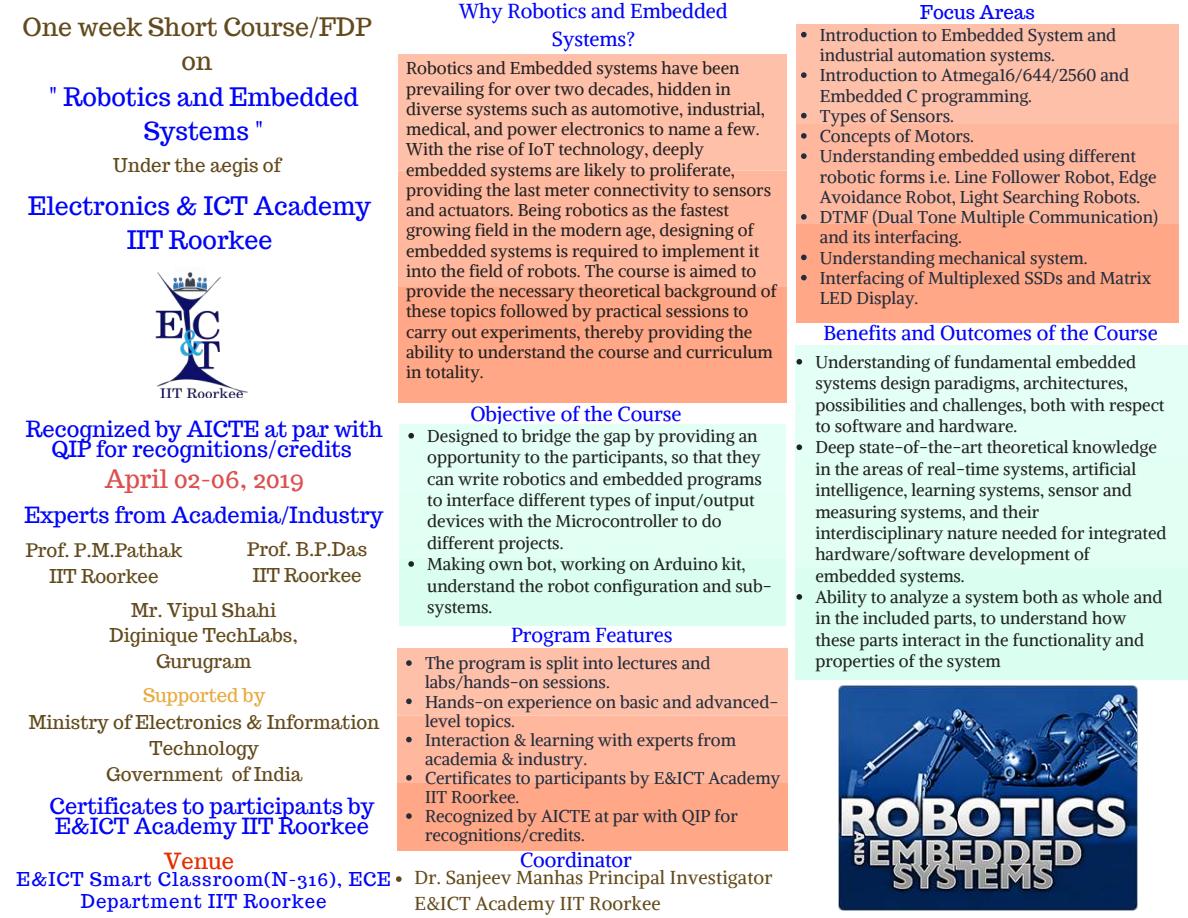
<style>
.page{position:relative;width:1188px;height:918px;background:#fff}
.page>*{position:absolute;margin:0;border:0;box-sizing:border-box;transform-origin:0 0}
.t1{font:24.9px/33.8px "Trocchi";color:#0004f7;text-align:center}
.t2{font:24.9px/33.8px "Trocchi";color:#634a1c;text-align:center}
.t3{font:24.9px "Trocchi";color:#dd5050}
.t4{font:21.75px/20.2px "Trocchi";color:#0004f7;text-align:center}
.t5{font:21.75px "Trocchi";color:#e42e00}
.t6{font:20.25px/28.2px "Alike";color:#0004f7;text-align:center}
.t7{font:18.6px/25.8px "Trocchi";color:#634a1c;text-align:center}
.t8{font:18.6px/25.8px "Alike";letter-spacing:.01em;color:#634a1c}
.t9{font:18.6px/22.5px "Trocchi";letter-spacing:.05em;color:#0004f7;text-align:center}
.t10{font:18.6px "Trocchi";color:#e7ab43}
.t11{font:18.6px "Trocchi";color:#0004f7}
.t12{font:17.1px/20.2px "Alike";color:#222}
.t13{font:17.1px/20.2px "Alike";color:#242d3c}
</style>
<div class="page">
<img style="left:155px;top:272px;width:93px;height:125px">
<div style="left:795px;top:345px;width:393px;height:334px;background:#dafff1"></div>
<div style="left:795px;top:457px;width:393px;height:111px;background:#e1fff3"></div>
<div style="left:795px;top:345px;width:393px;height:112px;background:#e4fff5"></div>
<div style="left:397px;top:648px;width:390px;height:202px;background:#ffa786"></div>
<div style="left:397px;top:716px;width:390px;height:67px;background:#ffb89e"></div>
<div style="left:397px;top:648px;width:390px;height:67px;background:#ffc0a9"></div>
<div style="left:399px;top:424px;width:387px;height:201px;background:#dafff1"></div>
<div style="left:399px;top:491px;width:387px;height:67px;background:#e1fff3"></div>
<div style="left:399px;top:424px;width:387px;height:67px;background:#e4fff5"></div>
<div style="left:398px;top:54px;width:388px;height:349px;background:#ffa786"></div>
<div style="left:398px;top:170px;width:388px;height:116px;background:#ffb89e"></div>
<div style="left:398px;top:54px;width:388px;height:116px;background:#ffc0a9"></div>
<div style="left:797px;top:25px;width:382px;height:298px;background:#ffa786"></div>
<div style="left:797px;top:124px;width:382px;height:99px;background:#ffb89e"></div>
<div style="left:797px;top:25px;width:382px;height:99px;background:#ffc0a9"></div>
<svg style="left:801px;top:32px;width:6px;height:5px"></svg>
<svg style="left:801px;top:72px;width:6px;height:6px"></svg>
<svg style="left:801px;top:113px;width:6px;height:5px"></svg>
<svg style="left:801px;top:133px;width:6px;height:6px"></svg>
<svg style="left:801px;top:153px;width:6px;height:6px"></svg>
<svg style="left:801px;top:214px;width:6px;height:6px"></svg>
<svg style="left:801px;top:255px;width:6px;height:5px"></svg>
<svg style="left:801px;top:275px;width:6px;height:5px"></svg>
<svg style="left:406px;top:660px;width:6px;height:6px"></svg>
<svg style="left:406px;top:699px;width:6px;height:5px"></svg>
<svg style="left:406px;top:737px;width:6px;height:5px"></svg>
<svg style="left:406px;top:775px;width:6px;height:6px"></svg>
<svg style="left:406px;top:813px;width:6px;height:6px"></svg>
<svg style="left:396px;top:876px;width:6px;height:6px"></svg>
<svg style="left:408px;top:433px;width:6px;height:6px"></svg>
<svg style="left:408px;top:561px;width:6px;height:6px"></svg>
<svg style="left:796px;top:359px;width:6px;height:6px"></svg>
<svg style="left:796px;top:444px;width:6px;height:6px"></svg>
<svg style="left:796px;top:594px;width:6px;height:6px"></svg>
<img style="left:838px;top:685px;width:299px;height:225px">
<h1 class="t2" style="left:22px;top:10px;width:351px">One week Short Course/FDP on</h1>
<h1 class="t1" style="left:49px;top:80px;width:311px">" Robotics and Embedded<br>Systems "</h1>
<p class="t7" style="left:113px;top:152px;width:169px">Under the aegis of</p>
<h1 class="t1" style="left:28px;top:189px;width:344px">Electronics &amp; ICT Academy<br>IIT Roorkee</h1>
<p class="t4" style="left:26px;top:419px;width:359px">Recognized by AICTE at par with<br>QIP for recognitions/credits</p>
<h1 class="t3" style="left:105px;top:463px;width:201px">April 02-06, 2019</h1>
<p class="t4" style="left:24px;top:505px;width:360px">Experts from Academia/Industry</p>
<p class="t7" style="left:26px;top:537px;width:158px">Prof. P.M.Pathak<br>IIT Roorkee</p>
<p class="t7" style="left:247px;top:536px;width:121px;text-align:left">Prof. B.P.Das<br>IIT Roorkee</p>
<p class="t7" style="left:110px;top:597px;width:190px">Mr. Vipul Shahi<br>Diginique TechLabs,<br>Gurugram</p>
<p class="t10" style="left:143px;top:683px;width:124px">Supported by</p>
<p class="t7" style="left:29px;top:709px;width:352px">Ministry of Electronics &amp; Information<br>Technology<br>Government of India</p>
<p class="t4" style="left:50px;top:796px;width:326px;text-align:left">Certificates to participants by<br>E&amp;ICT Academy IIT Roorkee</p>
<p class="t5" style="left:164px;top:846px;width:72px">Venue</p>
<p class="t9" style="left:17px;top:868px;width:376px">E&amp;ICT Smart Classroom(N-316), ECE<br>Department IIT Roorkee</p>
<p class="t6" style="left:459px;top:-3px;width:270px">Why Robotics and Embedded<br>Systems?</p>
<p class="t12" style="left:406px;top:58px;width:372px">Robotics and Embedded systems have been prevailing for over two decades, hidden in diverse systems such as automotive, industrial, medical, and power electronics to name a few.<br>With the rise of IoT technology, deeply embedded systems are likely to proliferate, providing the last meter connectivity to sensors and actuators. Being robotics as the fastest growing field in the modern age, designing of embedded systems is required to implement it into the field of robots. The course is aimed to provide the necessary theoretical background of these topics followed by practical sessions to carry out experiments, thereby providing the ability to understand the course and curriculum in totality.</p>
<p class="t6" style="left:470px;top:399px;width:213px">Objective of the Course</p>
<p class="t12" style="left:427px;top:425px;width:346px;line-height:21.5px">Designed to bridge the gap by providing an opportunity to the participants, so that they can write robotics and embedded programs to interface different types of input/output devices with the Microcontroller to do different projects.<br>Making own bot, working on Arduino kit, understand the robot configuration and sub&shy;systems.</p>
<p class="t6" style="left:511px;top:621px;width:163px">Program Features</p>
<p class="t13" style="left:425px;top:654px;width:357px;line-height:19px">The program is split into lectures and labs/hands-on sessions.<br>Hands-on experience on basic and advanced&shy;level topics.<br>Interaction &amp; learning with experts from academia &amp; industry.<br>Certificates to participants by E&amp;ICT Academy<br>IIT Roorkee.<br>Recognized by AICTE at par with QIP for recognitions/credits.</p>
<p class="t6" style="left:520px;top:846px;width:113px">Coordinator</p>
<p class="t8" style="left:415px;top:865px;width:359px">Dr. Sanjeev Manhas Principal Investigator<br>E&amp;ICT Academy IIT Roorkee</p>
<p class="t11" style="left:920px;top:0;width:116px">Focus Areas</p>
<p class="t13" style="left:820px;top:25px;width:339px">Introduction to Embedded System and industrial automation systems.<br>Introduction to Atmega16/644/2560 and<br>Embedded C programming.<br>Types of Sensors.<br>Concepts of Motors.<br>Understanding embedded using different robotic forms i.e. Line Follower Robot, Edge<br>Avoidance Robot, Light Searching Robots.<br>DTMF (Dual Tone Multiple Communication) and its interfacing.<br>Understanding mechanical system.<br>Interfacing of Multiplexed SSDs and Matrix<br>LED Display.</p>
<p class="t6" style="left:823px;top:319px;width:336px">Benefits and Outcomes of the Course</p>
<p class="t12" style="left:815px;top:351px;width:353px;line-height:21.3px">Understanding of fundamental embedded systems design paradigms, architectures, possibilities and challenges, both with respect to software and hardware.<br>Deep state-of-the-art theoretical knowledge in the areas of real-time systems, artificial intelligence, learning systems, sensor and measuring systems, and their interdisciplinary nature needed for integrated hardware/software development of embedded systems.<br>Ability to analyze a system both as whole and in the included parts, to understand how these parts interact in the functionality and properties of the system</p>
</div>
